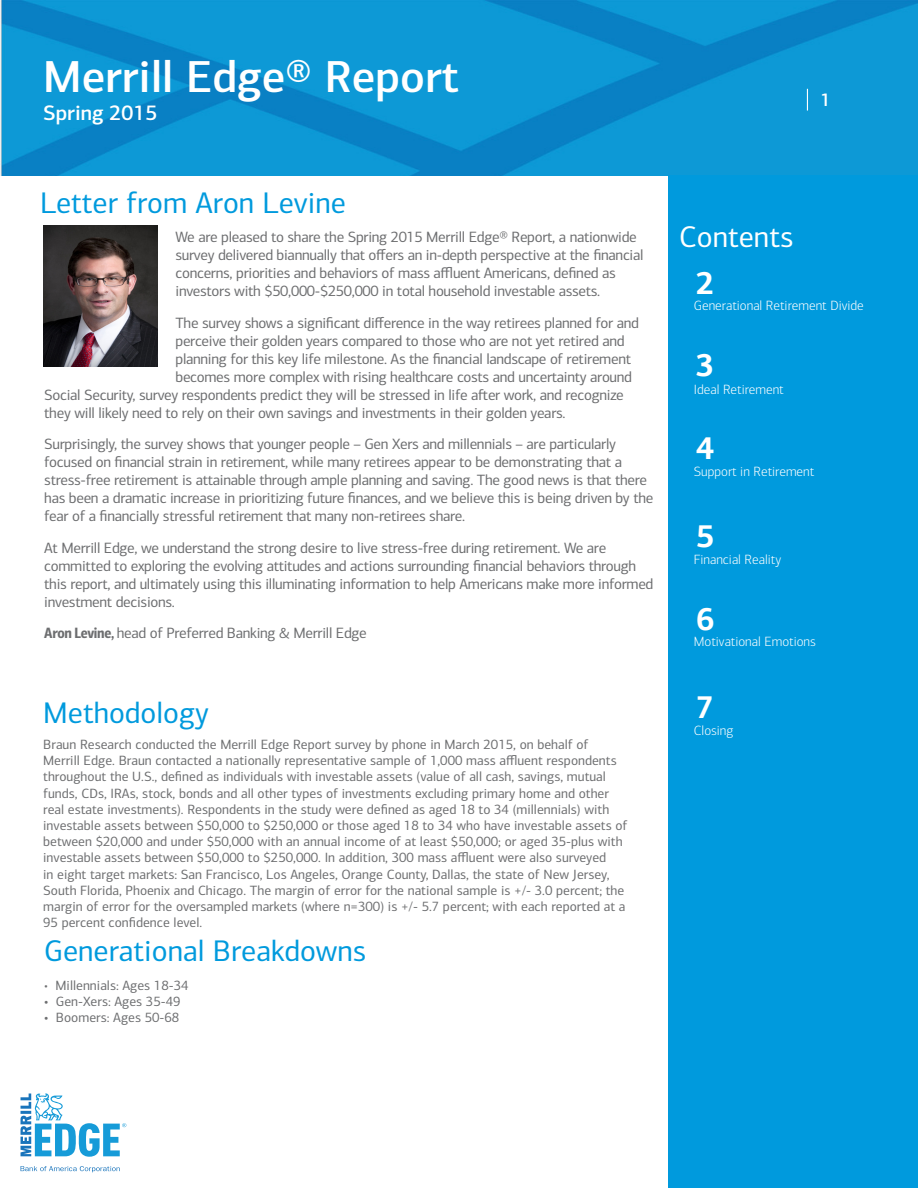
<style>
.page{position:relative;width:918px;height:1188px;background:#fff}
.page>*{position:absolute;margin:0;border:0;box-sizing:border-box;transform-origin:0 0}
.t1{font:500 45px "Connections";color:#fff}
.t2{font:700 31.5px "Connections";color:#fff}
.t3{font:30px "Connections";color:#009add}
.t4{font:30px "Connections";color:#fff}
.t5{font:500 21px "Connections";color:#fff}
.t6{font:500 18.15px "Connections";color:#fff}
.t7{font:15px/18px "Connections";letter-spacing:-.02em;color:#6d6e70}
.t8{font:13.5px/16.2px "Connections";color:#6d6e70}
.t9{font:300 13.5px "Connections";color:#fff}
.s1{font-family:"Connections Cond Bld"}
.s2{font-weight:300}
</style>
<div class="page">
<img style="left:0;top:0;width:918px;height:176px">
<svg style="left:807px;top:89px;width:1px;height:22px"></svg>
<svg style="left:21px;top:1166px;width:99px;height:6px"></svg>
<svg style="left:21px;top:1094px;width:105px;height:63px"></svg>
<div style="left:669px;top:176px;width:249px;height:1012px;background:#009add"></div>
<img style="left:43px;top:225px;width:115px;height:142px">
<h1 class="t1" style="left:43px;top:50px;width:417px">Merrill Edge® Report</h1>
<h3 class="t5" style="left:43px;top:101px;width:116px">Spring 2015</h3>
<p class="t3" style="left:40px;top:185px;width:307px">Letter from Aron Levine</p>
<p class="t7" style="left:176px;top:228px;width:470px">We are pleased to share the Spring 2015 Merrill Edge® Report, a nationwide survey delivered biannually that offers an in-depth perspective at the financial concerns, priorities and behaviors of mass affluent Americans, defined as investors with $50,000-$250,000 in total household investable assets.</p>
<p class="t7" style="left:176px;top:314px;width:465px">The survey shows a significant difference in the way retirees planned for and</p>
<p class="t7" style="left:176px;top:332px;width:451px">perceive their golden years compared to those who are not yet retired and</p>
<p class="t7" style="left:176px;top:350px;width:457px">planning for this key life milestone. As the financial landscape of retirement</p>
<p class="t7" style="left:176px;top:368px;width:458px">becomes more complex with rising healthcare costs and uncertainty around</p>
<p class="t7" style="left:44px;top:386px;width:581px">Social Security, survey respondents predict they will be stressed in life after work, and recognize</p>
<p class="t7" style="left:44px;top:404px;width:523px">they will likely need to rely on their own savings and investments in their golden years.</p>
<p class="t7" style="left:44px;top:435px;width:611px">Surprisingly, the survey shows that younger people – Gen Xers and millennials – are particularly focused on financial strain in retirement, while many retirees appear to be demonstrating that a stress-free retirement is attainable through ample planning and saving. The good news is that there has been a dramatic increase in prioritizing future finances, and we believe this is being driven by the fear of a financially stressful retirement that many non-retirees share.</p>
<p class="t7" style="left:44px;top:539px;width:611px">At Merrill Edge, we understand the strong desire to live stress-free during retirement. We are committed to exploring the evolving attitudes and actions surrounding financial behaviors through this report, and ultimately using this illuminating information to help Americans make more informed investment decisions.</p>
<p class="t7" style="left:44px;top:624px;width:324px"><span class="s1">Aron Levine,</span> head of Preferred Banking &amp; Merrill Edge</p>
<p class="t3" style="left:43px;top:695px;width:167px">Methodology</p>
<p class="t8" style="left:43px;top:736px;width:586px">Braun Research conducted the Merrill Edge Report survey by phone in March 2015, on behalf of Merrill Edge. Braun contacted a nationally representative sample of 1,000 mass affluent respondents throughout the U.S., defined as individuals with investable assets (value of all cash, savings, mutual funds, CDs, IRAs, stock, bonds and all other types of investments excluding primary home and other real estate investments). Respondents in the study were defined as aged 18 to 34 (millennials) with investable assets between $50,000 to $250,000 or those aged 18 to 34 who have investable assets of between $20,000 and under $50,000 with an annual income of at least $50,000; or aged 35-plus with investable assets between $50,000 to $250,000. In addition, 300 mass affluent were also surveyed<br>in eight target markets: San Francisco, Los Angeles, Orange County, Dallas, the state of New Jersey, South Florida, Phoenix and Chicago. The margin of error for the national sample is +/- 3.0 percent; the margin of error for the oversampled markets (where n=300) is +/- 5.7 percent; with each reported at a 95 percent confidence level.</p>
<p class="t3" style="left:44px;top:934px;width:323px">Generational Breakdowns</p>
<p class="t8" style="left:44px;top:977px;width:146px"><span class="s2">•</span> Millennials: Ages 18-34</p>
<p class="t8" style="left:44px;top:993px;width:138px">• Gen-Xers: Ages 35-49</p>
<p class="t8" style="left:44px;top:1009px;width:137px">• Boomers: Ages 50-68</p>
<p class="t6" style="left:821px;top:89px;width:12px">1</p>
<p class="t4" style="left:679px;top:219px;width:116px">Contents</p>
<p class="t2" style="left:696px;top:264px;width:20px">2</p>
<p class="t9" style="left:694px;top:298px;width:171px">Generational Retirement Divide</p>
<p class="t2" style="left:696px;top:346px;width:20px">3</p>
<p class="t9" style="left:694px;top:381px;width:91px">Ideal Retirement</p>
<p class="t2" style="left:696px;top:429px;width:20px">4</p>
<p class="t9" style="left:694px;top:463px;width:122px">Support in Retirement</p>
<p class="t2" style="left:696px;top:516px;width:20px">5</p>
<p class="t9" style="left:694px;top:552px;width:89px">Financial Reality</p>
<p class="t2" style="left:696px;top:600px;width:20px">6</p>
<p class="t9" style="left:694px;top:634px;width:124px">Motivational Emotions</p>
<p class="t2" style="left:696px;top:687px;width:20px">7</p>
<p class="t9" style="left:694px;top:723px;width:41px">Closing</p>
</div>
